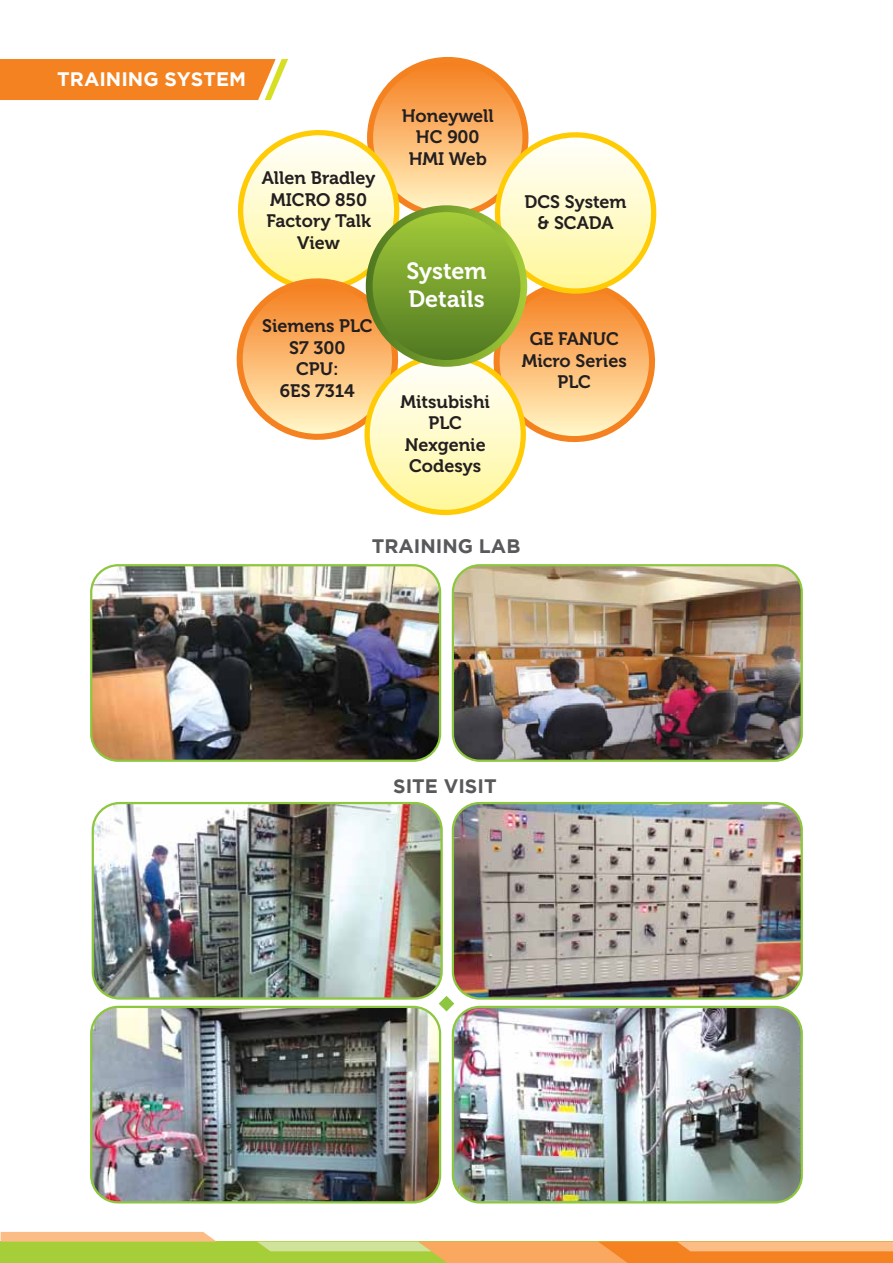
<style>
.page{position:relative;width:893px;height:1263px;background:#fff}
.page>*{position:absolute;margin:0;border:0;box-sizing:border-box;transform-origin:0 0}
.t1{font:23.4px/28px "Museo 700";color:#fff}
.t2{font:700 19.5px "Gotham";color:#58595b}
.t3{font:700 19.5px "Gotham";color:#fff}
.t4{font:18px/21.6px "Museo 700";color:#231f20;text-align:center}
</style>
<div class="page">
<svg style="left:0;top:59px;width:288px;height:41px;background:#f48a2b"></svg>
<div style="left:367px;top:57px;width:161px;height:161px;background:#f58220;border-radius:50%"></div>
<svg style="left:373px;top:63px;width:149px;height:149px"></svg>
<svg style="left:236px;top:119px;width:421px;height:397px"></svg>
<svg style="left:366px;top:205px;width:161px;height:162px;background:#7ca230"></svg>
<div style="left:373px;top:212px;width:147px;height:148px;background:linear-gradient(to bottom,#a3cb39,#4f7822);border-radius:74px"></div>
<div style="left:1px;top:1241px;width:892px;height:22px;background:#a6ce39"></div>
<div style="left:1px;top:1232px;width:215px;height:9px;background:#fcbc86"></div>
<svg style="left:257px;top:1241px;width:636px;height:22px"></svg>
<img style="left:93px;top:567px;width:346px;height:192px">
<div style="left:90px;top:564px;width:351px;height:198px;border:2px solid #8dc63f;border-radius:27px"></div>
<img style="left:454px;top:567px;width:346px;height:192px">
<div style="left:452px;top:564px;width:351px;height:198px;border:2px solid #8dc63f;border-radius:27px"></div>
<img style="left:93px;top:803px;width:347px;height:194px">
<div style="left:92px;top:802px;width:351px;height:198px;border:2px solid #8dc63f;border-radius:27px"></div>
<img style="left:453px;top:804px;width:347px;height:193px">
<div style="left:452px;top:802px;width:351px;height:198px;border:2px solid #8dc63f;border-radius:27px"></div>
<img style="left:453px;top:1007px;width:348px;height:195px">
<div style="left:452px;top:1006px;width:351px;height:197px;border:2px solid #8dc63f;border-radius:27px"></div>
<img style="left:92px;top:1007px;width:348px;height:195px">
<div style="left:90px;top:1006px;width:351px;height:197px;border:2px solid #8dc63f;border-radius:27px"></div>
<svg style="left:439px;top:996px;width:15px;height:15px"></svg>
<p class="t3" style="left:57px;top:68px;width:190px">TRAINING SYSTEM</p>
<p class="t4" style="left:262px;top:167px;width:115px">Allen Bradley<br>MICRO 850<br>Factory Talk<br>View</p>
<p class="t4" style="left:262px;top:315px;width:112px">Siemens PLC<br>S7 300<br>CPU:<br>6ES 7314</p>
<p class="t4" style="left:402px;top:105px;width:93px">Honeywell<br>HC 900<br>HMI Web</p>
<p class="t1" style="left:406px;top:257px;width:82px">System<br>Details</p>
<p class="t4" style="left:400px;top:391px;width:91px">Mitsubishi<br>PLC<br>Nexgenie<br>Codesys</p>
<p class="t4" style="left:525px;top:191px;width:104px">DCS System &amp; SCADA</p>
<p class="t4" style="left:522px;top:328px;width:106px">GE FANUC<br>Micro Series<br>PLC</p>
<p class="t2" style="left:372px;top:535px;width:150px">TRAINING LAB</p>
<p class="t2" style="left:393px;top:775px;width:105px">SITE VISIT</p>
</div>
